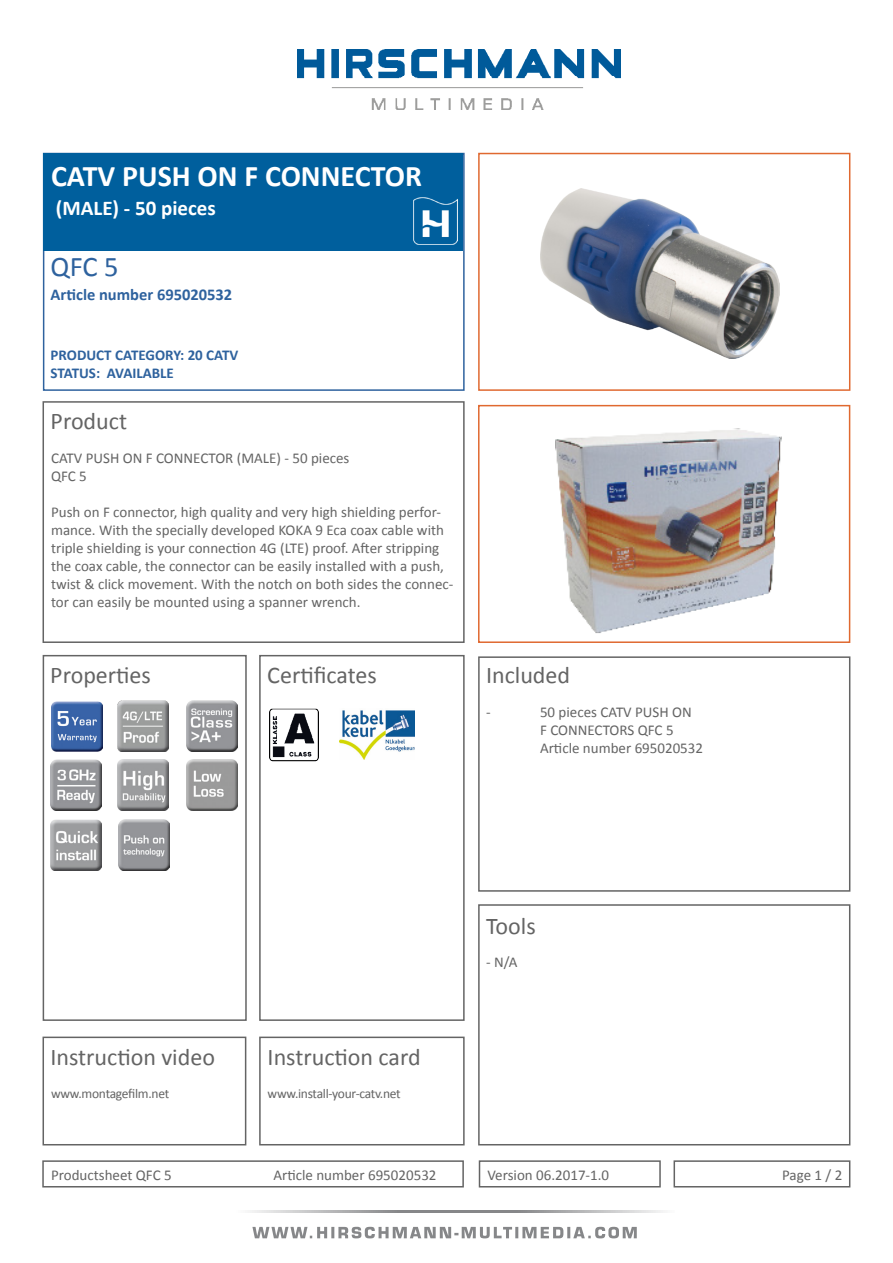
<style>
.page{position:relative;width:893px;height:1263px;background:#fff}
.page>*{position:absolute;margin:0;border:0;box-sizing:border-box;transform-origin:0 0}
.t1{font:700 30px "Calibri";color:#fff}
.t2{font:28.5px "Calibri";color:#2e629e}
.t3{font:24px "Calibri";color:#646464}
.t4{font:700 21px "Calibri";color:#fff}
.t5{font:700 16.5px "Calibri";color:#2e629e}
.t6{font:15px/18px "Calibri";color:#646464}
.t7{font:700 15px/18px "Calibri";color:#2e629e}
.t8{font:13.5px "Calibri";letter-spacing:-.02em;color:#646464}
</style>
<div class="page">
<div style="left:43px;top:1036px;width:203px;height:109px;border:2px solid #646464"></div>
<div style="left:478px;top:656px;width:372px;height:236px;border:2px solid #646464"></div>
<div style="left:478px;top:153px;width:372px;height:238px;border:2px solid #e06930"></div>
<div style="left:43px;top:153px;width:422px;height:238px;border:2px solid #2e629e"></div>
<div style="left:44px;top:154px;width:419px;height:97px;background:#005f9d"></div>
<div style="left:259px;top:655px;width:206px;height:366px;border:2px solid #646464"></div>
<div style="left:43px;top:401px;width:422px;height:242px;border:2px solid #646464"></div>
<svg style="left:250px;top:1211px;width:413px;height:1px"></svg>
<svg style="left:252px;top:1227px;width:385px;height:11px"></svg>
<img style="left:298px;top:49px;width:322px;height:61px">
<div style="left:674px;top:1160px;width:176px;height:27px;border:2px solid #646464"></div>
<img style="left:269px;top:708px;width:50px;height:53px">
<div style="left:42px;top:1160px;width:422px;height:27px;border:2px solid #646464"></div>
<div style="left:479px;top:1160px;width:182px;height:27px;border:2px solid #646464"></div>
<img style="left:414px;top:197px;width:43px;height:47px">
<div style="left:259px;top:1036px;width:206px;height:109px;border:2px solid #646464"></div>
<div style="left:478px;top:904px;width:372px;height:241px;border:2px solid #646464"></div>
<div style="left:478px;top:405px;width:372px;height:238px;border:2px solid #e06930"></div>
<img style="left:555px;top:428px;width:227px;height:205px">
<img style="left:339px;top:710px;width:76px;height:50px">
<img style="left:541px;top:188px;width:238px;height:171px">
<div style="left:43px;top:655px;width:204px;height:366px;border:2px solid #646464"></div>
<img style="left:51px;top:701px;width:51px;height:50px">
<img style="left:117px;top:700px;width:51px;height:51px">
<img style="left:186px;top:700px;width:51px;height:51px">
<img style="left:50px;top:760px;width:51px;height:51px">
<img style="left:117px;top:760px;width:51px;height:51px">
<img style="left:186px;top:760px;width:51px;height:51px">
<img style="left:119px;top:819px;width:51px;height:51px">
<img style="left:51px;top:819px;width:51px;height:51px">
<p class="t1" style="left:51px;top:157px;width:372px">CATV PUSH ON F CONNECTOR</p>
<p class="t4" style="left:56px;top:194px;width:161px">(MALE) - 50 pieces</p>
<p class="t2" style="left:51px;top:249px;width:70px">QFC 5</p>
<p class="t5" style="left:51px;top:284px;width:183px">Article number 695020532</p>
<p class="t7" style="left:51px;top:346px;width:189px">PRODUCT CATEGORY: 20 CATV<br>STATUS: AVAILABLE</p>
<p class="t3" style="left:51px;top:406px;width:78px">Product</p>
<p class="t6" style="left:51px;top:449px;width:300px">CATV PUSH ON F CONNECTOR (MALE) - 50 pieces<br>QFC 5</p>
<p class="t6" style="left:51px;top:503px;width:404px">Push on F connector, high quality and very high shielding perfor&shy;mance. With the specially developed KOKA 9 Eca coax cable with triple shielding is your connection 4G (LTE) proof. After stripping the coax cable, the connector can be easily installed with a push, twist &amp; click movement. With the notch on both sides the connec&shy;tor can easily be mounted using a spanner wrench.</p>
<p class="t3" style="left:50px;top:659px;width:102px">Properties</p>
<p class="t3" style="left:267px;top:659px;width:111px">Certificates</p>
<p class="t3" style="left:486px;top:659px;width:86px">Included</p>
<p class="t6" style="left:486px;top:703px;width:6px">-</p>
<p class="t6" style="left:540px;top:703px;width:153px">50 pieces CATV PUSH ON<br>F CONNECTORS QFC 5</p>
<p class="t6" style="left:540px;top:739px;width:165px">Article number 695020532</p>
<p class="t3" style="left:486px;top:911px;width:51px">Tools</p>
<p class="t6" style="left:486px;top:953px;width:33px">- N/A</p>
<p class="t3" style="left:50px;top:1041px;width:166px">Instruction video</p>
<p class="t8" style="left:51px;top:1085px;width:120px">www.montagefilm.net</p>
<p class="t8" style="left:268px;top:1085px;width:135px">www.install-your-catv.net</p>
<p class="t3" style="left:268px;top:1041px;width:155px">Instruction card</p>
<p class="t6" style="left:51px;top:1165px;width:122px">Productsheet QFC 5</p>
<p class="t6" style="left:273px;top:1165px;width:165px">Article number 695020532</p>
<p class="t6" style="left:487px;top:1165px;width:123px">Version 06.2017-1.0</p>
<p class="t6" style="left:782px;top:1165px;width:62px">Page 1 / 2</p>
</div>
